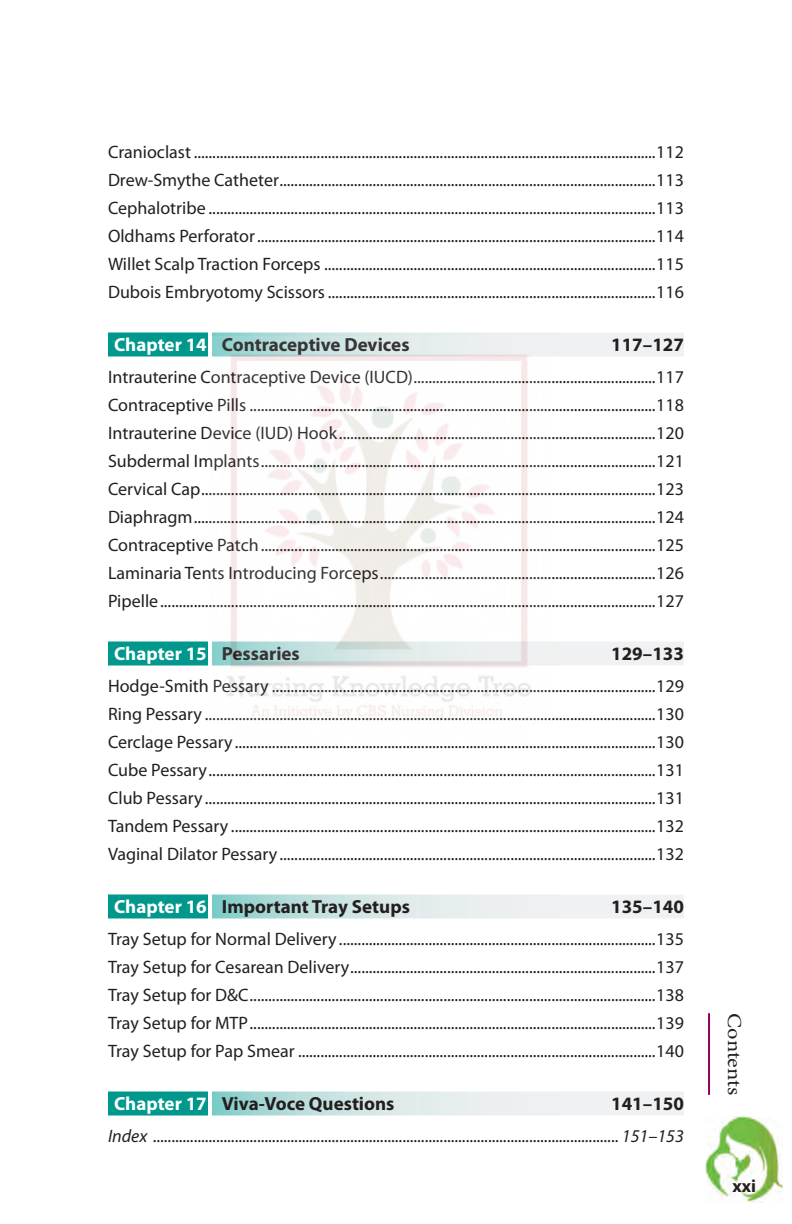
<style>
.page{position:relative;width:792px;height:1224px;background:#fff}
.page>*{position:absolute;margin:0;border:0;box-sizing:border-box;transform-origin:0 0}
.t1{font:19.8px "Minion Pro";letter-spacing:-.005em;color:#231f20;scale:1.14 1}
.Cont-head{font:700 19px "Myriad Pro";color:#231f20}
.Cont-head-2{font:700 19px "Myriad Pro";color:#fff}
.Cont-txt{font:18px "Myriad Pro";color:#231f20}
.t2{font:700 18px "Myriad Pro";color:#231f20}
.s1{color:#fff}
.s2{color:#231f20}
.s3{font-style:italic}
</style>
<div class="page">
<img style="left:706px;top:1116px;width:77px;height:87px">
<hr style="left:708px;top:1013px;width:2px;height:82px;background:#91015d">
<svg style="left:212px;top:332px;width:472px;height:24px;fill:#f0f1f2"></svg>
<div style="left:108px;top:332px;width:100px;height:24px;background:#00978d"></div>
<div style="left:212px;top:642px;width:472px;height:24px;background:#f0f1f2"></div>
<div style="left:108px;top:642px;width:100px;height:24px;background:#00978d"></div>
<svg style="left:212px;top:894px;width:472px;height:24px"></svg>
<div style="left:108px;top:894px;width:100px;height:24px;background:#00978d"></div>
<svg style="left:212px;top:1092px;width:472px;height:24px"></svg>
<div style="left:108px;top:1092px;width:100px;height:24px;background:#00978d"></div>
<img style="left:212px;top:337px;width:336px;height:383px">
<p class="Cont-txt" style="left:108px;top:140px;width:578px">Cranioclast............................................................................................................................112</p>
<p class="Cont-txt" style="left:108px;top:168px;width:578px">Drew-Smythe Catheter.....................................................................................................113</p>
<p class="Cont-txt" style="left:108px;top:196px;width:578px">Cephalotribe ........................................................................................................................113</p>
<p class="Cont-txt" style="left:108px;top:224px;width:578px">Oldhams Perforator...........................................................................................................114</p>
<p class="Cont-txt" style="left:108px;top:252px;width:578px">Willet Scalp Traction Forceps .........................................................................................115</p>
<p class="Cont-txt" style="left:108px;top:280px;width:578px">Dubois Embryotomy Scissors........................................................................................116</p>
<p class="Cont-head" style="left:114px;top:332px;width:297px"><span class="s1">Chapter 14</span> Contraceptive Devices</p>
<p class="Cont-head" style="left:611px;top:332px;width:74px">117–127</p>
<p class="Cont-txt" style="left:108px;top:365px;width:578px">Intrauterine Contraceptive Device (IUCD).................................................................117</p>
<p class="Cont-txt" style="left:108px;top:393px;width:578px">Contraceptive Pills .............................................................................................................118</p>
<p class="Cont-txt" style="left:108px;top:421px;width:578px">Intrauterine Device (IUD) Hook.....................................................................................120</p>
<p class="Cont-txt" style="left:108px;top:449px;width:578px">Subdermal Implants..........................................................................................................121</p>
<p class="Cont-txt" style="left:108px;top:477px;width:578px">Cervical Cap..........................................................................................................................123</p>
<p class="Cont-txt" style="left:108px;top:505px;width:578px">Diaphragm............................................................................................................................124</p>
<p class="Cont-txt" style="left:108px;top:533px;width:578px">Contraceptive Patch..........................................................................................................125</p>
<p class="Cont-txt" style="left:108px;top:561px;width:578px">Laminaria Tents Introducing Forceps..........................................................................126</p>
<p class="Cont-txt" style="left:108px;top:589px;width:578px">Pipelle.....................................................................................................................................127</p>
<p class="Cont-head-2" style="left:114px;top:641px;width:187px">Chapter 15 <span class="s2">Pessaries</span></p>
<p class="Cont-head" style="left:611px;top:641px;width:74px">129–133</p>
<p class="Cont-txt" style="left:108px;top:674px;width:578px">Hodge-Smith Pessary .......................................................................................................129</p>
<p class="Cont-txt" style="left:108px;top:702px;width:578px">Ring Pessary .........................................................................................................................130</p>
<p class="Cont-txt" style="left:108px;top:730px;width:578px">Cerclage Pessary.................................................................................................................130</p>
<p class="Cont-txt" style="left:108px;top:758px;width:578px">Cube Pessary........................................................................................................................131</p>
<p class="Cont-txt" style="left:108px;top:786px;width:578px">Club Pessary .........................................................................................................................131</p>
<p class="Cont-txt" style="left:108px;top:814px;width:578px">Tandem Pessary ..................................................................................................................132</p>
<p class="Cont-txt" style="left:108px;top:842px;width:578px">Vaginal Dilator Pessary.....................................................................................................132</p>
<p class="Cont-head" style="left:114px;top:894px;width:297px"><span class="s1">Chapter 16</span> Important Tray Setups</p>
<p class="Cont-head" style="left:611px;top:894px;width:74px">135–140</p>
<p class="Cont-txt" style="left:108px;top:927px;width:578px">Tray Setup for Normal Delivery .....................................................................................135</p>
<p class="Cont-txt" style="left:108px;top:955px;width:578px">Tray Setup for Cesarean Delivery..................................................................................137</p>
<p class="Cont-txt" style="left:108px;top:983px;width:578px">Tray Setup for D&amp;C.............................................................................................................138</p>
<p class="Cont-txt" style="left:108px;top:1011px;width:578px">Tray Setup for MTP.............................................................................................................139</p>
<p class="Cont-txt" style="left:108px;top:1039px;width:578px">Tray Setup for Pap Smear ................................................................................................140</p>
<p class="Cont-head" style="left:114px;top:1091px;width:282px"><span class="s1">Chapter 17</span> Viva-Voce Questions</p>
<p class="Cont-head" style="left:611px;top:1091px;width:74px">141–150</p>
<p class="Cont-txt" style="left:108px;top:1124px;width:578px"><span class="s3">Index</span> ............................................................................................................................. <span class="s3">151–153</span></p>
<p class="t1" style="left:748px;top:1013px;width:73px;rotate:90deg">Contents</p>
<p class="t2" style="left:732px;top:1174px;width:25px">xxi</p>
</div>
